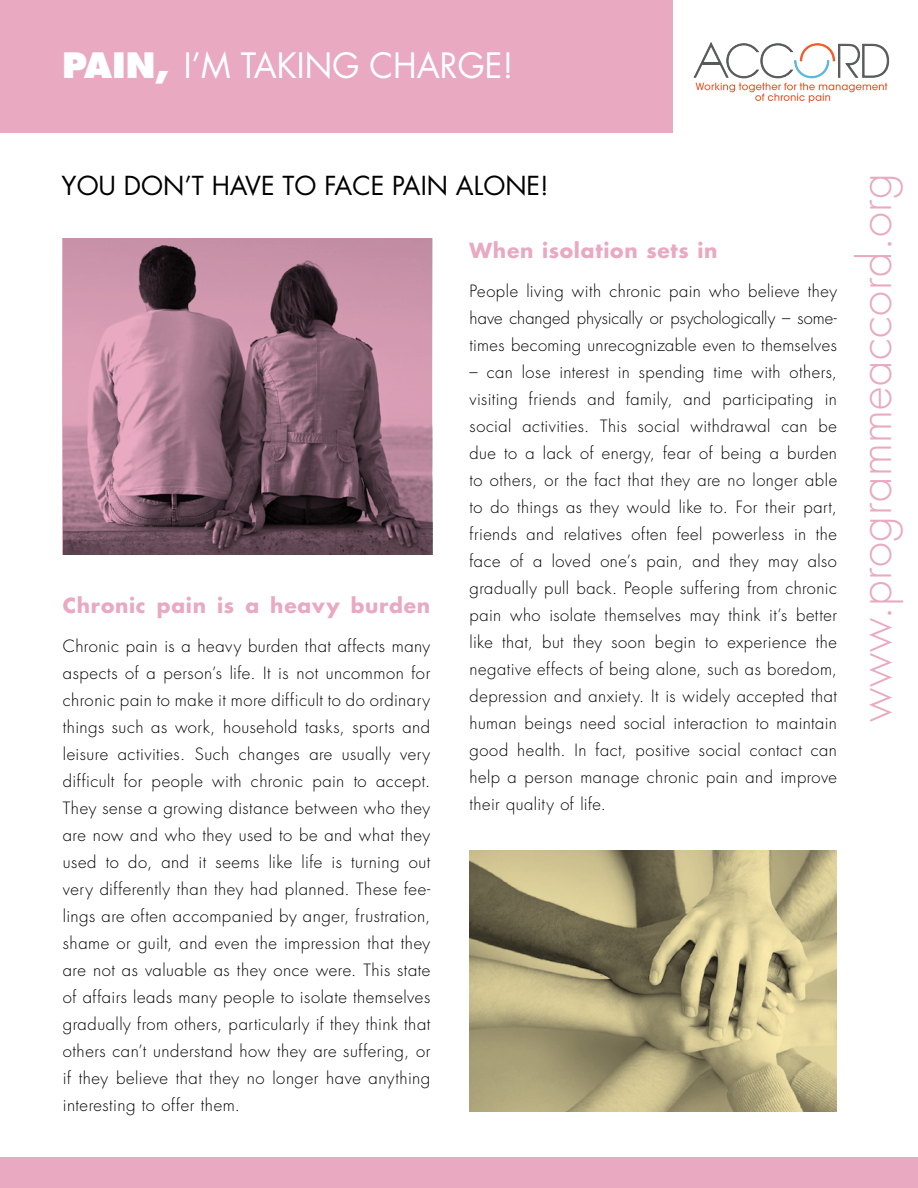
<style>
.page{position:relative;width:918px;height:1188px;background:#fff}
.page>*{position:absolute;margin:0;border:0;box-sizing:border-box;transform-origin:0 0}
.t1{font:300 45px "Futura";letter-spacing:.01em;color:#e9a9c1}
.t2{font:34.05px "Futura";color:#fff}
.t3{font:25.5px "Futura";color:#000}
.t4{font:700 20.25px "Futura";letter-spacing:.035em;color:#e9a9c1}
.t5{font:300 16.5px/27px "Futura";letter-spacing:.025em;color:#000;text-align:justify}
.s1{font-weight:800}
</style>
<div class="page">
<div style="left:0;top:0;width:673px;height:132px;background:#e9a9c1"></div>
<div style="left:0;top:1158px;width:918px;height:30px;background:#e9a9c1"></div>
<svg style="left:693px;top:42px;width:196px;height:61px"></svg>
<svg style="left:63px;top:239px;width:369px;height:316px;background:#946c7d"></svg>
<svg style="left:469px;top:850px;width:368px;height:262px;background:#aba178"></svg>
<h2 class="t2" style="left:62px;top:42px;width:453px"><span class="s1">PAIN,</span> I ’M TAKING CHARGE!</h2>
<h3 class="t3" style="left:62px;top:169px;width:489px">YOU DON’T HAVE TO FACE PAIN ALONE!</h3>
<p class="t4" style="left:63px;top:592px;width:369px">Chronic pain is a heavy burden</p>
<p class="t5" style="left:63px;top:633px;width:369px">Chronic pain is a heavy burden that affects many aspects of a person’s life. It is not uncommon for chronic pain to make it more difficult to do ordinary things such as work, household tasks, sports and leisure activities. Such changes are usually very difficult for people with chronic pain to accept.<br>They sense a growing distance between who they are now and who they used to be and what they used to do, and it seems like life is turning out very differently than they had planned. These fee&shy;lings are often accompanied by anger, frustration, shame or guilt, and even the impression that they are not as valuable as they once were. This state of affairs leads many people to isolate themselves gradually from others, particularly if they think that others can’t understand how they are suffering, or if they believe that they no longer have anything interesting to offer them.</p>
<p class="t4" style="left:470px;top:236px;width:249px">When isolation sets in</p>
<p class="t5" style="left:470px;top:278px;width:369px">People living with chronic pain who believe they have changed physically or psychologically – some&shy;times becoming unrecognizable even to themselves</p>
<p class="t5" style="left:470px;top:359px;width:369px">– can lose interest in spending time with others, visiting friends and family, and participating in social activities. This social withdrawal can be due to a lack of energy, fear of being a burden to others, or the fact that they are no longer able to do things as they would like to. For their part, friends and relatives often feel powerless in the face of a loved one’s pain, and they may also gradually pull back. People suffering from chronic pain who isolate themselves may think it’s better like that, but they soon begin to experience the negative effects of being alone, such as boredom, depression and anxiety. It is widely accepted that human beings need social interaction to maintain good health. In fact, positive social contact can help a person manage chronic pain and improve their quality of life.</p>
<h1 class="t1" style="left:846px;top:722px;width:550px;rotate:-90deg">www.programmeaccord.org</h1>
</div>
